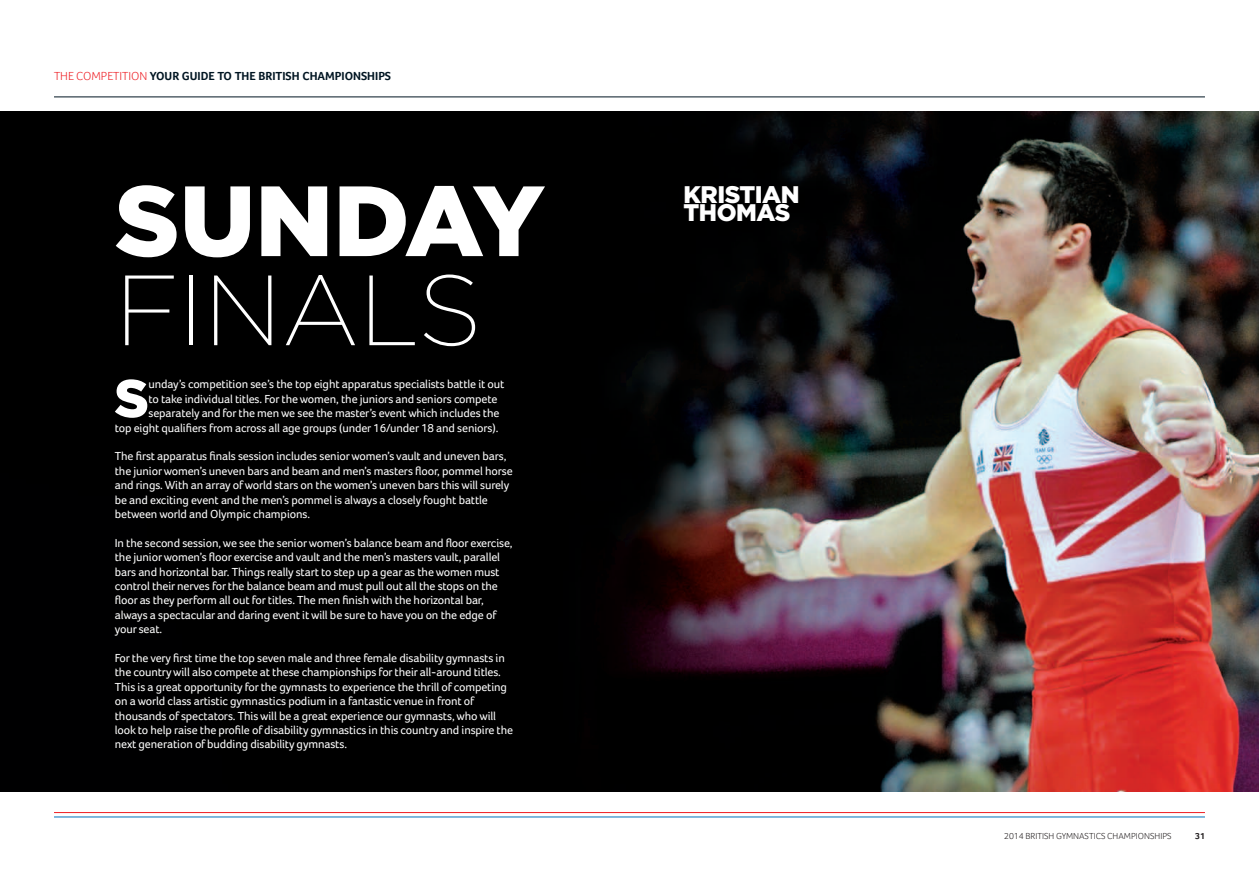
<style>
.page{position:relative;width:1259px;height:893px;background:#fff}
.page>*{position:absolute;margin:0;border:0;box-sizing:border-box;transform-origin:0 0}
.t1{font:900 99.6px "Gotham";color:#fff}
.t2{font:200 99.6px "Gotham";color:#fff}
.t3{font:900 53.1px "Gotham";color:#fff}
.t4{font:900 24px "Gotham";letter-spacing:-.02em;color:#fff}
.t5{font:12px/14.4px "Foco";letter-spacing:-.01em;color:#fff}
.t6{font:700 12px "Foco";color:#001522}
.t7{font:300 9px "Foco";color:#231f20}
.t8{font:700 9px "Foco";color:#231f20}
.s1{font-weight:300;color:#ee1d23}
</style>
<div class="page">
<hr style="left:54px;top:97px;width:1151px;height:1px;background:#001522">
<hr style="left:54px;top:812px;width:1151px;height:1px;background:#ee1d23">
<hr style="left:54px;top:817px;width:1151px;height:1px;background:#0071bb">
<img style="left:0;top:111px;width:1259px;height:681px">
<p class="t6" style="left:54px;top:68px;width:339px"><span class="s1">THE COMPETITION</span> YOUR GUIDE TO THE BRITISH CHAMPIONSHIPS</p>
<p class="t1" style="left:115px;top:152px;width:431px">SUNDAY</p>
<p class="t2" style="left:115px;top:248px;width:368px">FINALS</p>
<p class="t3" style="left:114px;top:362px;width:36px">S</p>
<p class="t5" style="left:148px;top:377px;width:357px">unday’s competition see’s the top eight apparatus specialists battle it out</p>
<p class="t5" style="left:148px;top:391px;width:350px">to take individual titles. For the women, the juniors and seniors compete</p>
<p class="t5" style="left:148px;top:406px;width:352px">separately and for the men we see the master’s event which includes the</p>
<p class="t5" style="left:115px;top:420px;width:385px">top eight qualifiers from across all age groups (under 16/under 18 and seniors).</p>
<p class="t5" style="left:115px;top:449px;width:399px">The first apparatus finals session includes senior women’s vault and uneven bars, the junior women’s uneven bars and beam and men’s masters floor, pommel horse and rings. With an array of world stars on the women’s uneven bars this will surely be and exciting event and the men’s pommel is always a closely fought battle between world and Olympic champions.</p>
<p class="t5" style="left:115px;top:535px;width:399px">In the second session, we see the senior women’s balance beam and floor exercise, the junior women’s floor exercise and vault and the men’s masters vault, parallel bars and horizontal bar. Things really start to step up a gear as the women must control their nerves for the balance beam and must pull out all the stops on the floor as they perform all out for titles. The men finish with the horizontal bar, always a spectacular and daring event it will be sure to have you on the edge of your seat.</p>
<p class="t5" style="left:115px;top:651px;width:400px">For the very first time the top seven male and three female disability gymnasts in the country will also compete at these championships for their all-around titles.<br>This is a great opportunity for the gymnasts to experience the thrill of competing on a world class artistic gymnastics podium in a fantastic venue in front of thousands of spectators. This will be a great experience our gymnasts, who will look to help raise the profile of disability gymnastics in this country and inspire the next generation of budding disability gymnasts.</p>
<p class="t4" style="left:683px;top:178px;width:118px">KRISTIAN</p>
<p class="t4" style="left:683px;top:196px;width:108px">THOMAS</p>
<p class="t7" style="left:1004px;top:831px;width:169px">2014 BRITISH GYMNASTICS CHAMPIONSHIPS</p>
<p class="t8" style="left:1195px;top:831px;width:11px">31</p>
</div>
